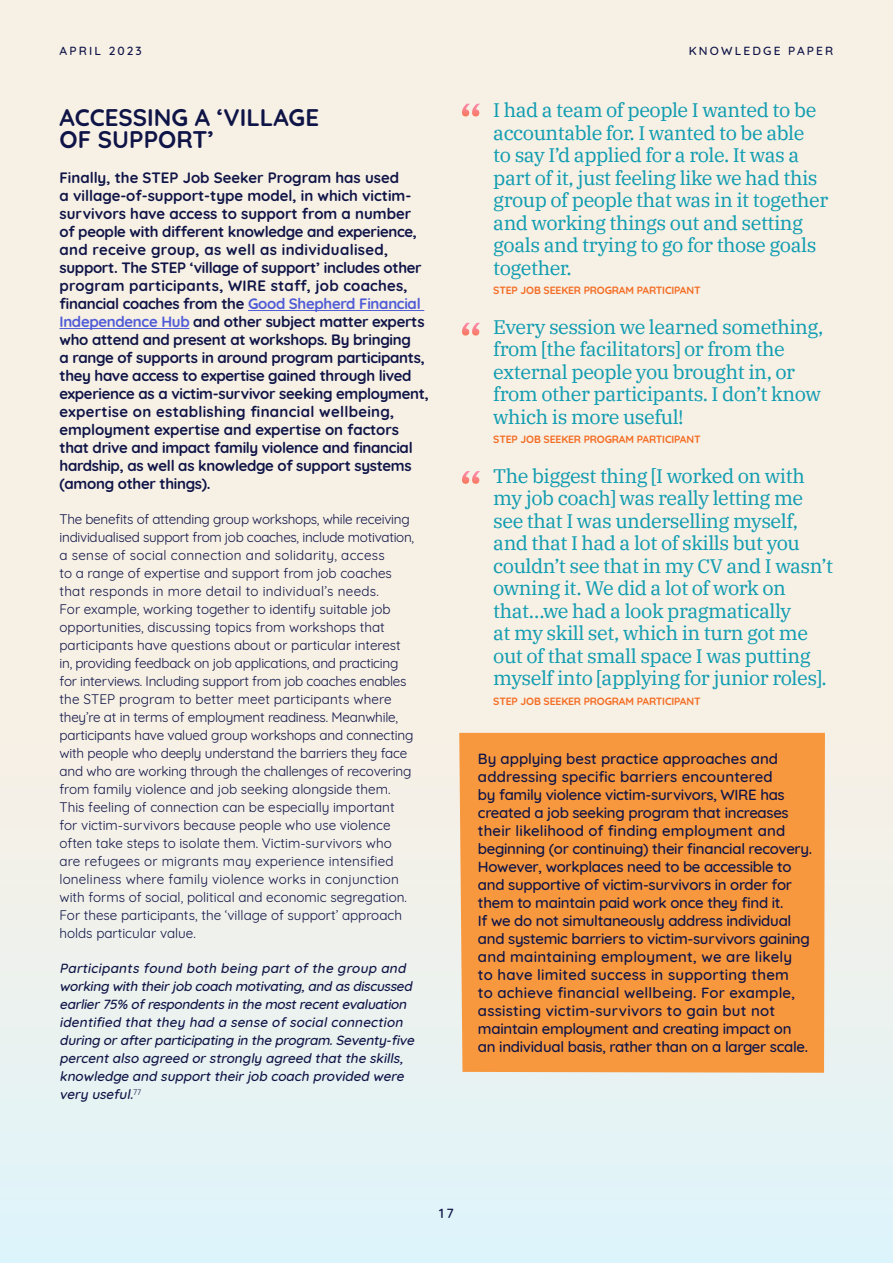
<style>
.page{position:relative;width:893px;height:1263px;background:#fff}
.page>*{position:absolute;margin:0;border:0;box-sizing:border-box;transform-origin:0 0}
.t1{font:500 46.5px "IBM Plex Serif";color:#fff}
.t2{font:700 24px/22.5px "Quicksand";color:#0f1447}
.t3{font:19.5px/22.5px "IBM Plex Serif";letter-spacing:-.025em;color:#119db1}
.t4{font:700 15px/18px "Quicksand";letter-spacing:-.02em;color:#0f1447}
.t5{font:500 15px/18px "Quicksand";letter-spacing:-.02em;color:#0f1447}
.t6{font:13.5px/18px "Quicksand";color:#0f1447}
.t7{font:italic 500 13.5px/18px "Quicksand";color:#0f1447}
.t8{font:500 13.5px "Quicksand";color:#0f1447}
.t9{font:500 12px "Quicksand";letter-spacing:.18em;color:#0f1447}
.t10{font:700 10.5px "Quicksand";letter-spacing:-.015em;color:#f46c22}
.s1{color:#4f5cd6}
</style>
<div class="page">
<div style="left:0;top:0;width:893px;height:1263px;background:linear-gradient(to bottom,#fdefe0,#e7f2f3)"></div>
<hr style="left:248px;top:310px;width:176px;height:1px;background:#4f5cd6">
<hr style="left:60px;top:328px;width:129px;height:1px;background:#4f5cd6">
<div style="left:459px;top:733px;width:366px;height:340px;background:#f8983e"></div>
<p class="t9" style="left:60px;top:41px;width:84px">APRIL 2023</p>
<p class="t9" style="left:689px;top:41px;width:146px">KNOWLEDGE PAPER</p>
<h2 class="t2" style="left:60px;top:104px;width:261px">ACCESSING A ‘VILLAGE<br>OF SUPPORT’</h2>
<p class="t4" style="left:60px;top:168px;width:371px">Finally, the STEP Job Seeker Program has used<br>a village-of-support-type model, in which victim&shy;survivors have access to support from a number of people with different knowledge and experience, and receive group, as well as individualised, support. The STEP ‘village of support’ includes other program participants, WIRE staff, job coaches, financial coaches from the <span class="s1">Good Shepherd Financial Independence Hub</span> and other subject matter experts who attend and present at workshops. By bringing<br>a range of supports in around program participants, they have access to expertise gained through lived experience as a victim-survivor seeking employment, expertise on establishing financial wellbeing, employment expertise and expertise on factors that drive and impact family violence and financial hardship, as well as knowledge of support systems (among other things).</p>
<p class="t6" style="left:60px;top:509px;width:356px">The benefits of attending group workshops, while receiving individualised support from job coaches, include motivation, a sense of social connection and solidarity, access<br>to a range of expertise and support from job coaches that responds in more detail to individual’s needs.<br>For example, working together to identify suitable job opportunities, discussing topics from workshops that participants have questions about or particular interest in, providing feedback on job applications, and practicing for interviews. Including support from job coaches enables the STEP program to better meet participants where they’re at in terms of employment readiness. Meanwhile, participants have valued group workshops and connecting with people who deeply understand the barriers they face and who are working through the challenges of recovering from family violence and job seeking alongside them.<br>This feeling of connection can be especially important for victim-survivors because people who use violence often take steps to isolate them. Victim-survivors who are refugees or migrants may experience intensified loneliness where family violence works in conjunction with forms of social, political and economic segregation.<br>For these participants, the ‘village of support’ approach holds particular value.</p>
<p class="t7" style="left:60px;top:958px;width:359px">Participants found both being part of the group and working with theirjob coach motivating,and asdiscussed earlier75% ofrespondentsin the mostrecentevaluation identified thatthey had a sense ofsocialconnection during orafterparticipating in the program.Seventy-five percentalso agreed orstrongly agreed thatthe skills, knowledge and supporttheirjob coach provided were very useful.<sup>7</sup> <sup>7</sup></p>
<h1 class="t1" style="left:459px;top:85px;width:24px">“</h1>
<h1 class="t1" style="left:459px;top:304px;width:24px">“</h1>
<h1 class="t1" style="left:459px;top:453px;width:24px">“</h1>
<p class="t3" style="left:493px;top:97px;width:337px">I had a team of people I wanted to be accountable for. I wanted to be able<br>to say I’d applied for a role. It was a part of it, just feeling like we had this group of people that was in it together and working things out and setting goals and trying to go for those goals together.</p>
<p class="t10" style="left:493px;top:282px;width:209px">STEP JOB SEEKER PROGRAM PARTICIPANT</p>
<h3 class="t3" style="left:493px;top:314px;width:332px">Every session we learned something, from [the facilitators] or from the external people you brought in, or from other participants. I don’t know which is more useful!</h3>
<p class="t10" style="left:493px;top:431px;width:209px">STEP JOB SEEKER PROGRAM PARTICIPANT</p>
<p class="t3" style="left:493px;top:463px;width:341px">The biggest thing [I worked on with my job coach] was really letting me see that I was underselling myself, and that I had a lot of skills but you couldn’t see that in my CV and I wasn’t owning it. We did a lot of work on that…we had a look pragmatically<br>at my skill set, which in turn got me out of that small space I was putting myself into [applying for junior roles].</p>
<p class="t10" style="left:493px;top:692px;width:209px">STEP JOB SEEKER PROGRAM PARTICIPANT</p>
<p class="t5" style="left:478px;top:748px;width:336px">By applying best practice approaches and addressing specific barriers encountered<br>by family violence victim-survivors, WIRE has created a job seeking program that increases their likelihood of finding employment and beginning (or continuing) their financial recovery.<br>However, workplaces need to be accessible to and supportive of victim-survivors in order for them to maintain paid work once they find it.<br>If we do not simultaneously address individual and systemic barriers to victim-survivors gaining and maintaining employment, we are likely<br>to have limited success in supporting them<br>to achieve financial wellbeing. For example, assisting victim-survivors to gain but not maintain employment and creating impact on an individual basis, rather than on a larger scale.</p>
<p class="t8" style="left:439px;top:1202px;width:16px">17</p>
</div>
